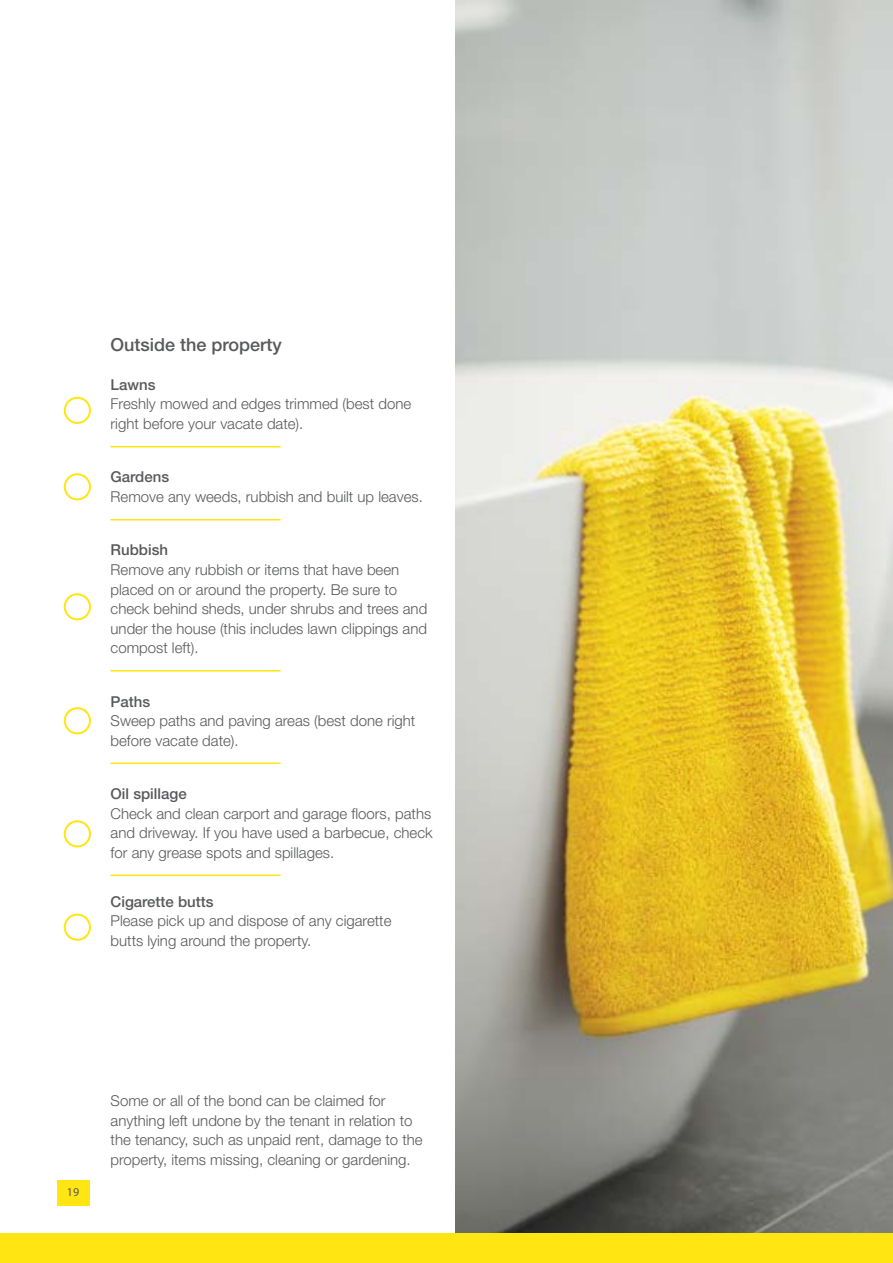
<style>
.page{position:relative;width:893px;height:1263px;background:#fff}
.page>*{position:absolute;margin:0;border:0;box-sizing:border-box;transform-origin:0 0}
.t1{font:500 18px "Helvetica Neue LT Pro";color:#58595b}
.t2{font:300 15px/19.5px "Helvetica Neue LT Pro";color:#58595b}
.t3{font:500 15px "Helvetica Neue LT Pro";color:#58595b}
.t4{font:12px "Myriad Pro";color:#58595b}
</style>
<div class="page">
<hr style="left:111px;top:446px;width:170px;height:1px;background:#ffe512">
<hr style="left:111px;top:519px;width:170px;height:1px;background:#ffe512">
<hr style="left:111px;top:670px;width:170px;height:1px;background:#ffe512">
<hr style="left:111px;top:762px;width:170px;height:2px;background:#ffe512">
<hr style="left:111px;top:874px;width:170px;height:2px;background:#ffe512">
<div style="left:64px;top:397px;width:27px;height:27px;border:2px solid #ffe512;border-radius:50%"></div>
<div style="left:64px;top:473px;width:27px;height:27px;border:2px solid #ffe512;border-radius:50%"></div>
<div style="left:64px;top:593px;width:27px;height:27px;border:2px solid #ffe512;border-radius:50%"></div>
<div style="left:64px;top:707px;width:27px;height:27px;border:2px solid #ffe512;border-radius:50%"></div>
<div style="left:64px;top:820px;width:27px;height:27px;border:2px solid #ffe512;border-radius:50%"></div>
<div style="left:64px;top:914px;width:27px;height:27px;border:2px solid #ffe512;border-radius:50%"></div>
<img style="left:455px;top:0;width:438px;height:1234px">
<div style="left:57px;top:1180px;width:32px;height:25px;background:#ffe512"></div>
<div style="left:0;top:1234px;width:893px;height:29px;background:#ffe512"></div>
<p class="t1" style="left:111px;top:334px;width:173px">Outside the property</p>
<p class="t3" style="left:111px;top:376px;width:47px">Lawns</p>
<p class="t2" style="left:111px;top:394px;width:302px">Freshly mowed and edges trimmed (best done right before your vacate date).</p>
<p class="t3" style="left:111px;top:468px;width:60px">Gardens</p>
<p class="t2" style="left:111px;top:487px;width:314px">Remove any weeds, rubbish and built up leaves.</p>
<p class="t3" style="left:111px;top:541px;width:59px">Rubbish</p>
<p class="t2" style="left:111px;top:560px;width:318px">Remove any rubbish or items that have been placed on or around the property. Be sure to check behind sheds, under shrubs and trees and under the house (this includes lawn clippings and compost left).</p>
<p class="t3" style="left:111px;top:692px;width:41px">Paths</p>
<p class="t2" style="left:111px;top:711px;width:306px">Sweep paths and paving areas (best done right before vacate date).</p>
<p class="t3" style="left:111px;top:785px;width:78px">Oil spillage</p>
<p class="t2" style="left:111px;top:803px;width:324px;text-align:justify">Check and clean carport and garage floors, paths and driveway. If you have used a barbecue, check for any grease spots and spillages.</p>
<p class="t3" style="left:111px;top:892px;width:105px">Cigarette butts</p>
<p class="t2" style="left:111px;top:911px;width:282px">Please pick up and dispose of any cigarette butts lying around the property.</p>
<p class="t4" style="left:67px;top:1185px;width:14px">19</p>
<p class="t2" style="left:111px;top:1091px;width:314px">Some or all of the bond can be claimed for anything left undone by the tenant in relation to the tenancy, such as unpaid rent, damage to the property, items missing, cleaning or gardening.</p>
</div>
